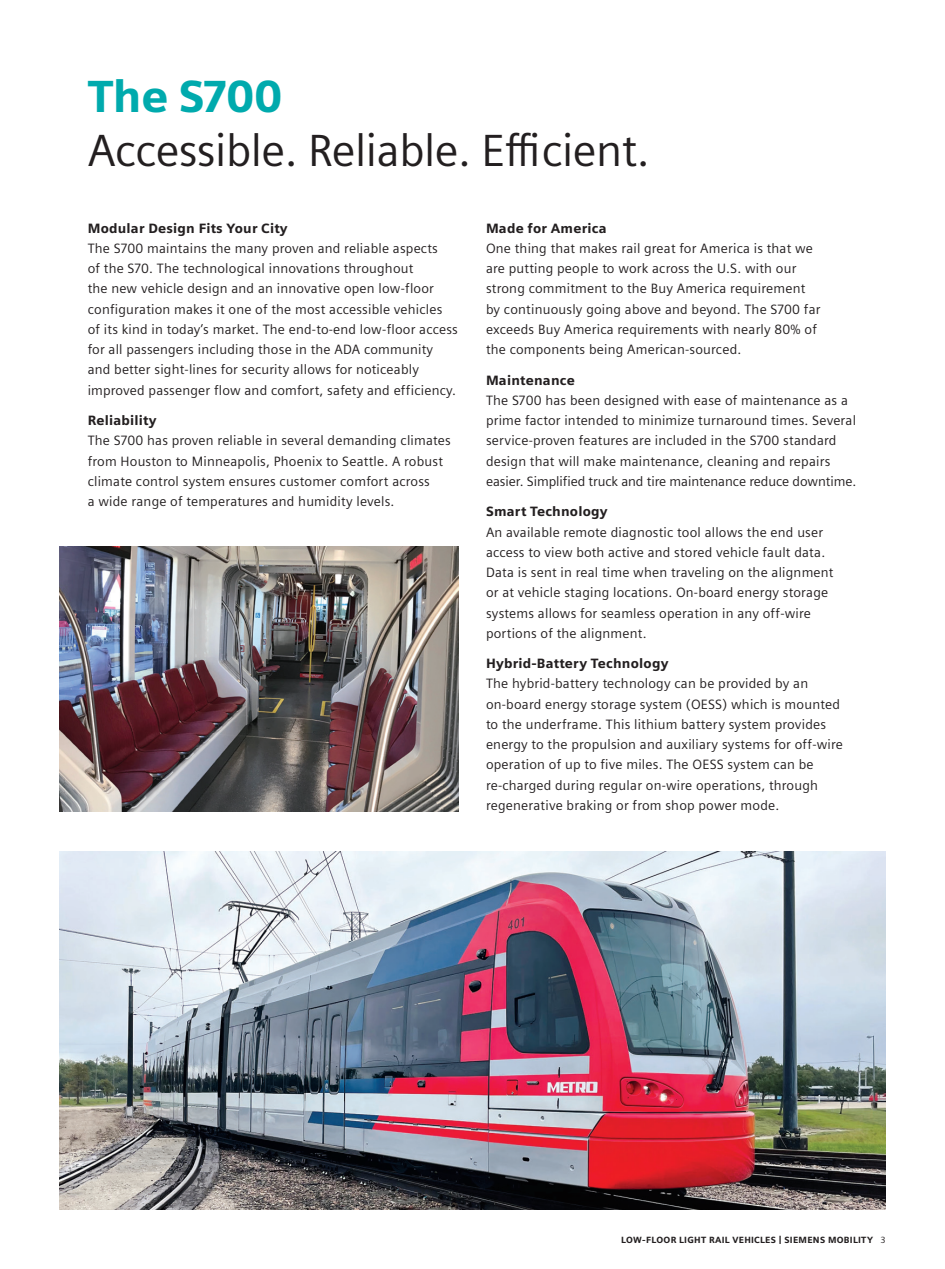
<style>
.page{position:relative;width:945px;height:1269px;background:#fff}
.page>*{position:absolute;margin:0;border:0;box-sizing:border-box;transform-origin:0 0}
.t1{font:45px "Siemens Sans";letter-spacing:-.01em;color:#231f20}
.t2{font:900 45px "Siemens Sans";letter-spacing:-.01em;color:#00aaad}
.t3{font:13.5px/20.2px "Siemens Sans";letter-spacing:.015em;color:#231f20}
.t4{font:900 13.5px "Siemens Sans";letter-spacing:.015em;color:#231f20}
.t5{font:900 9px "Siemens Sans";letter-spacing:.03em;color:#231f20}
.s1{font-weight:400}
</style>
<div class="page">
<img style="left:60px;top:547px;width:399px;height:264px">
<img style="left:60px;top:852px;width:825px;height:357px">
<h1 class="t2" style="left:88px;top:60px;width:196px">The S700</h1>
<h1 class="t1" style="left:88px;top:117px;width:563px">Accessible. Reliable. Efficient.</h1>
<p class="t4" style="left:88px;top:217px;width:201px">Modular Design Fits Your City</p>
<p class="t3" style="left:88px;top:237px;width:372px">The S700 maintains the many proven and reliable aspects<br>of the S70. The technological innovations throughout<br>the new vehicle design and an innovative open low-floor configuration makes it one of the most accessible vehicles of its kind in today’s market. The end-to-end low-floor access for all passengers including those in the ADA community and better sight-lines for security allows for noticeably improved passenger flow and comfort, safety and efficiency.</p>
<p class="t4" style="left:88px;top:410px;width:70px">Reliability</p>
<p class="t3" style="left:88px;top:430px;width:365px">The S700 has proven reliable in several demanding climates from Houston to Minneapolis, Phoenix to Seattle. A robust climate control system ensures customer comfort across<br>a wide range of temperatures and humidity levels.</p>
<p class="t4" style="left:486px;top:217px;width:122px">Made for America</p>
<p class="t3" style="left:486px;top:237px;width:336px">One thing that makes rail great for America is that we are putting people to work across the U.S. with our strong commitment to the Buy America requirement by continuously going above and beyond. The S700 far exceeds Buy America requirements with nearly 80% of the components being American-sourced.</p>
<p class="t4" style="left:486px;top:369px;width:91px">Maintenance</p>
<p class="t3" style="left:486px;top:389px;width:372px">The S700 has been designed with ease of maintenance as a prime factor intended to minimize turnaround times. Several service-proven features are included in the S700 standard design that will make maintenance, cleaning and repairs easier. Simplified truck and tire maintenance reduce downtime.</p>
<p class="t4" style="left:486px;top:501px;width:123px">Smart Technology</p>
<p class="t3" style="left:486px;top:521px;width:349px">An available remote diagnostic tool allows the end user access to view both active and stored vehicle fault data.<br>Data is sent in real time when traveling on the alignment or at vehicle staging locations. On-board energy storage systems allows for seamless operation in any off-wire portions of the alignment.</p>
<p class="t4" style="left:486px;top:653px;width:184px">Hybrid-Battery Technology</p>
<p class="t3" style="left:486px;top:673px;width:359px">The hybrid-battery technology can be provided by an on-board energy storage system (OESS) which is mounted to the underframe. This lithium battery system provides energy to the propulsion and auxiliary systems for off-wire operation of up to five miles. The OESS system can be re-charged during regular on-wire operations, through regenerative braking or from shop power mode.</p>
<p class="t5" style="left:621px;top:1233px;width:266px">LOW-FLOOR LIGHT RAIL VEHICLES | SIEMENS MOBILITY <span class="s1">3</span></p>
</div>
